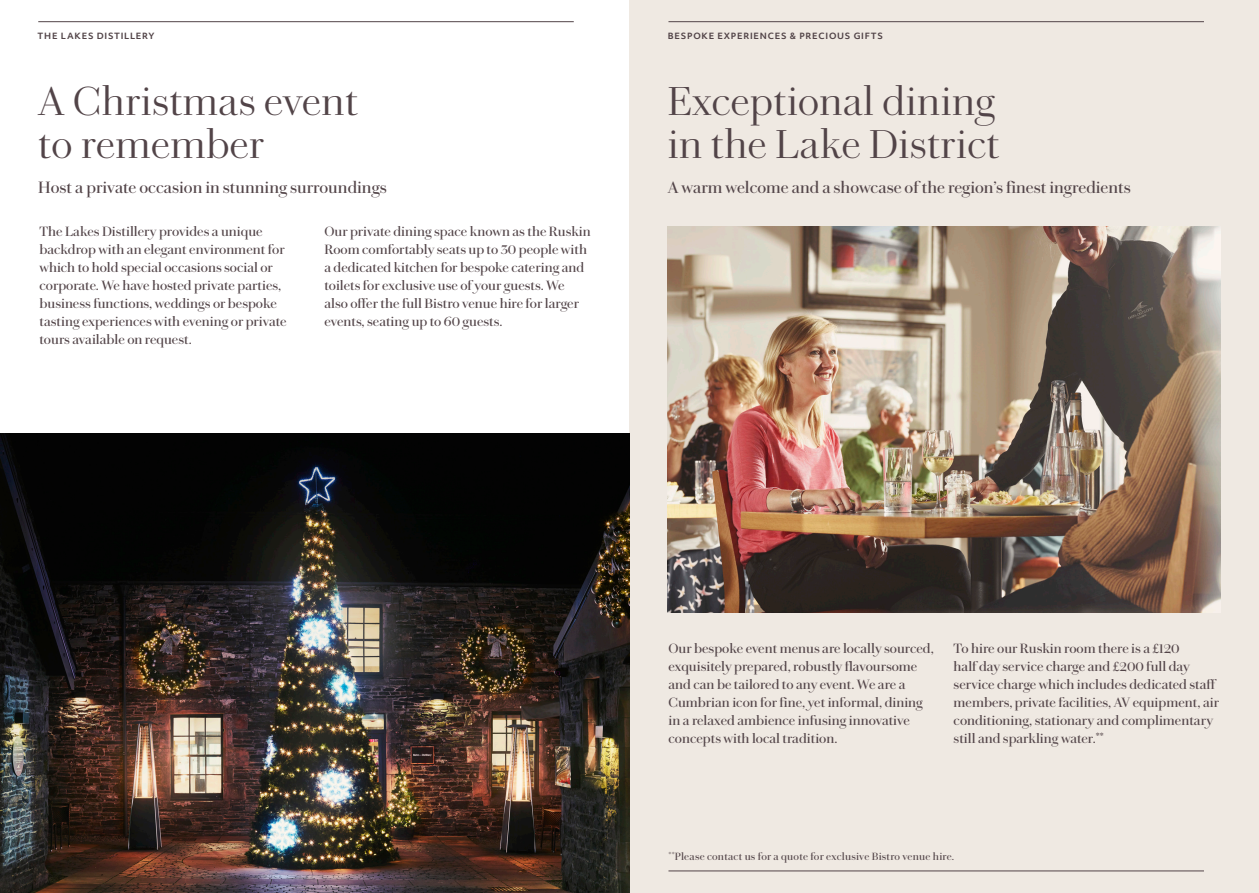
<style>
.page{position:relative;width:1259px;height:893px;background:#fff}
.page>*{position:absolute;margin:0;border:0;box-sizing:border-box;transform-origin:0 0}
.Paragraph_Style_1{font:300 40.5px/43.5px "Chiswick Deck Trial";letter-spacing:.01em;color:#524448}
.Paragraph_Style_2{font:16.5px "Chiswick Deck Trial";color:#524448}
.Para{font:13.5px/18px "Chiswick Deck Trial";color:#524448}
.Paragraph_Style_3{font:10.5px "Chiswick Deck Trial";letter-spacing:.02em;color:#524448}
.t1{font:700 8.25px "Objektiv Mk 3";letter-spacing:.09em;color:#524448}
.s1{font-family:"Times New Roman"}
</style>
<div class="page">
<div style="left:629px;top:0;width:630px;height:893px;background:#efe9e2"></div>
<img style="left:0;top:434px;width:629px;height:459px">
<hr style="left:38px;top:21px;width:536px;height:1px;background:#524448">
<img style="left:668px;top:226px;width:552px;height:386px">
<hr style="left:668px;top:21px;width:536px;height:1px;background:#524448">
<hr style="left:668px;top:870px;width:536px;height:1px;background:#524448">
<p class="t1" style="left:38px;top:30px;width:118px">THE LAKES DISTILLERY</p>
<p class="Paragraph_Style_1" style="left:38px;top:84px;width:321px">A Christmas event to remember</p>
<p class="Paragraph_Style_2" style="left:38px;top:181px;width:350px">Host a private occasion in stunning surroundings</p>
<p class="Para" style="left:40px;top:224px;width:249px">The Lakes Distillery provides a unique backdrop with an elegant environment for which to hold special occasions social or corporate. We have hosted private parties, business functions, weddings or bespoke tasting experiences with evening or private tours available on request.</p>
<p class="Para" style="left:324px;top:224px;width:268px">Our private dining space known as the Ruskin Room comfortably seats up to 30 people with a dedicated kitchen for bespoke catering and toilets for exclusive use of your guests. We also offer the full Bistro venue hire for larger events, seating up to 60 guests.</p>
<p class="t1" style="left:668px;top:30px;width:217px">BESPOKE EXPERIENCES &amp; PRECIOUS GIFTS</p>
<p class="Paragraph_Style_1" style="left:668px;top:84px;width:329px">Exceptional dining</p>
<p class="Paragraph_Style_1" style="left:668px;top:127px;width:333px">in the Lake District</p>
<p class="Paragraph_Style_2" style="left:668px;top:181px;width:464px">A warm welcome and a showcase of the region’s finest ingredients</p>
<p class="Para" style="left:668px;top:640px;width:267px">Our bespoke event menus are locally sourced, exquisitely prepared, robustly flavoursome and can be tailored to any event. We are a Cumbrian icon for fine, yet informal, dining in a relaxed ambience infusing innovative concepts with local tradition.</p>
<p class="Para" style="left:953px;top:640px;width:267px">To hire our Ruskin room there is a <span class="s1">£</span>120<br>half day service charge and <span class="s1">£</span>200 full day service charge which includes dedicated staff members, private facilities, AV equipment, air conditioning, stationary and complimentary still and sparkling water.<sup>**</sup></p>
<p class="Paragraph_Style_3" style="left:668px;top:852px;width:287px"><sup>**</sup>Please contact us for a quote for exclusive Bistro venue hire.</p>
</div>
